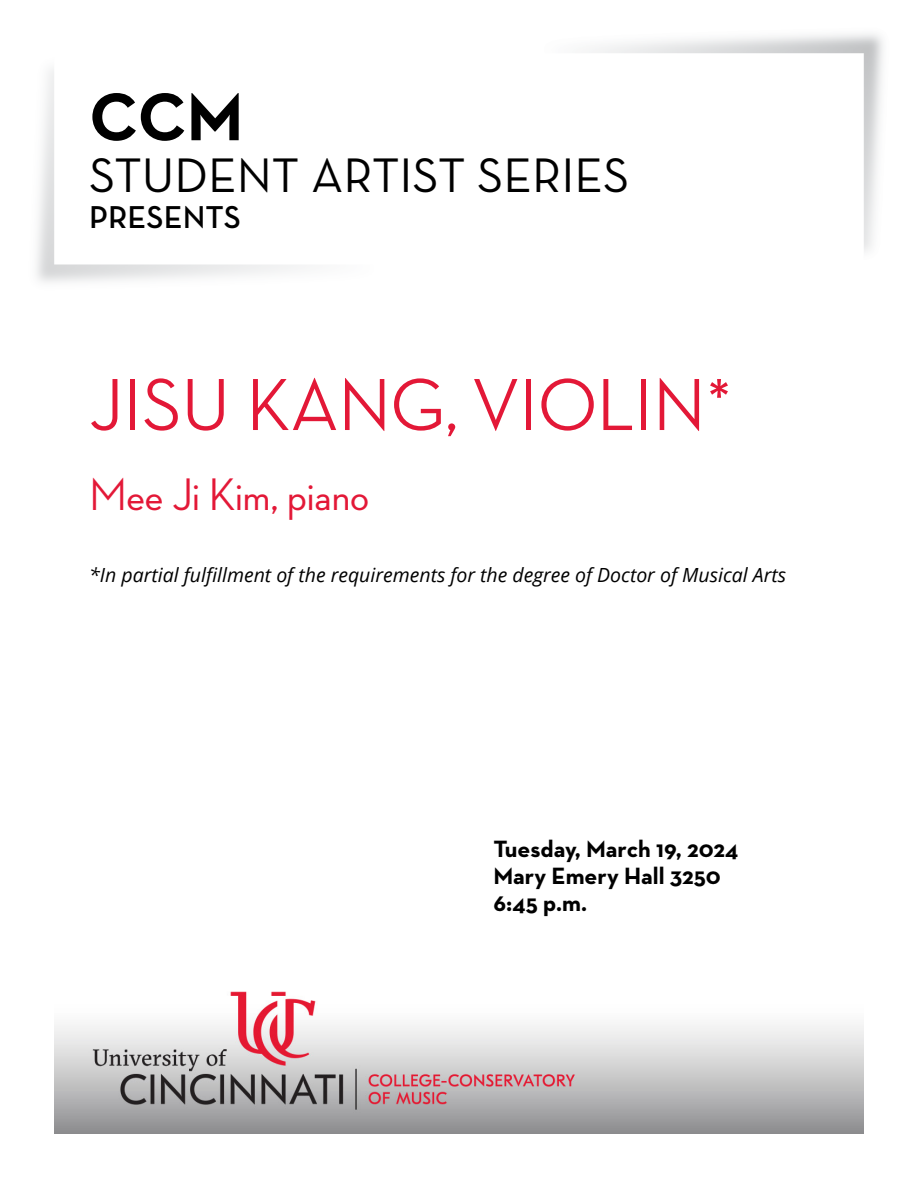
<style>
.page{position:relative;width:918px;height:1188px;background:#fff}
.page>*{position:absolute;margin:0;border:0;box-sizing:border-box;transform-origin:0 0}
.Concert_Title__H1{font:500 75px "Neutra Disp";color:#e31837}
.Page_Intro__H1{font:700 68.7px "Neutra Text";color:#000}
.Page_Intro__H1-2{font:49.35px "Neutra Text";color:#000}
.Musician_Conductor__H2{font:500 46.5px "Neutra Disp";color:#e31837}
.Page_Intro__H1-3{font:600 32.25px "Neutra Text";color:#000}
.Date_Venue_Time__H3{font:700 24px "Neutra Text";color:#000}
.In_partial_fulfillment_of__H2{font:italic 19.5px "Open Sans";color:#000}
</style>
<div class="page">
<img style="left:54px;top:991px;width:810px;height:143px">
<img style="left:589px;top:34px;width:294px;height:218px">
<h1 class="Page_Intro__H1" style="left:89px;top:74px;width:156px">CCM</h1>
<h1 class="Page_Intro__H1-2" style="left:89px;top:145px;width:542px">STUDENT ARTIST SERIES</h1>
<h1 class="Page_Intro__H1-3" style="left:89px;top:197px;width:153px">PRESENTS</h1>
<h1 class="Concert_Title__H1" style="left:89px;top:363px;width:645px">JISU KANG, VIOLIN*</h1>
<h2 class="Musician_Conductor__H2" style="left:89px;top:469px;width:282px">Mee Ji Kim, piano</h2>
<h2 class="In_partial_fulfillment_of__H2" style="left:89px;top:562px;width:698px">*In partial fulfillment of the requirements for the degree of Doctor of Musical Arts</h2>
<h3 class="Date_Venue_Time__H3" style="left:494px;top:834px;width:246px">Tuesday, March 19, 2024</h3>
<h3 class="Date_Venue_Time__H3" style="left:494px;top:861px;width:229px">Mary Emery Hall 3250</h3>
<h3 class="Date_Venue_Time__H3" style="left:494px;top:888px;width:95px">6:45 p.m.</h3>
</div>
